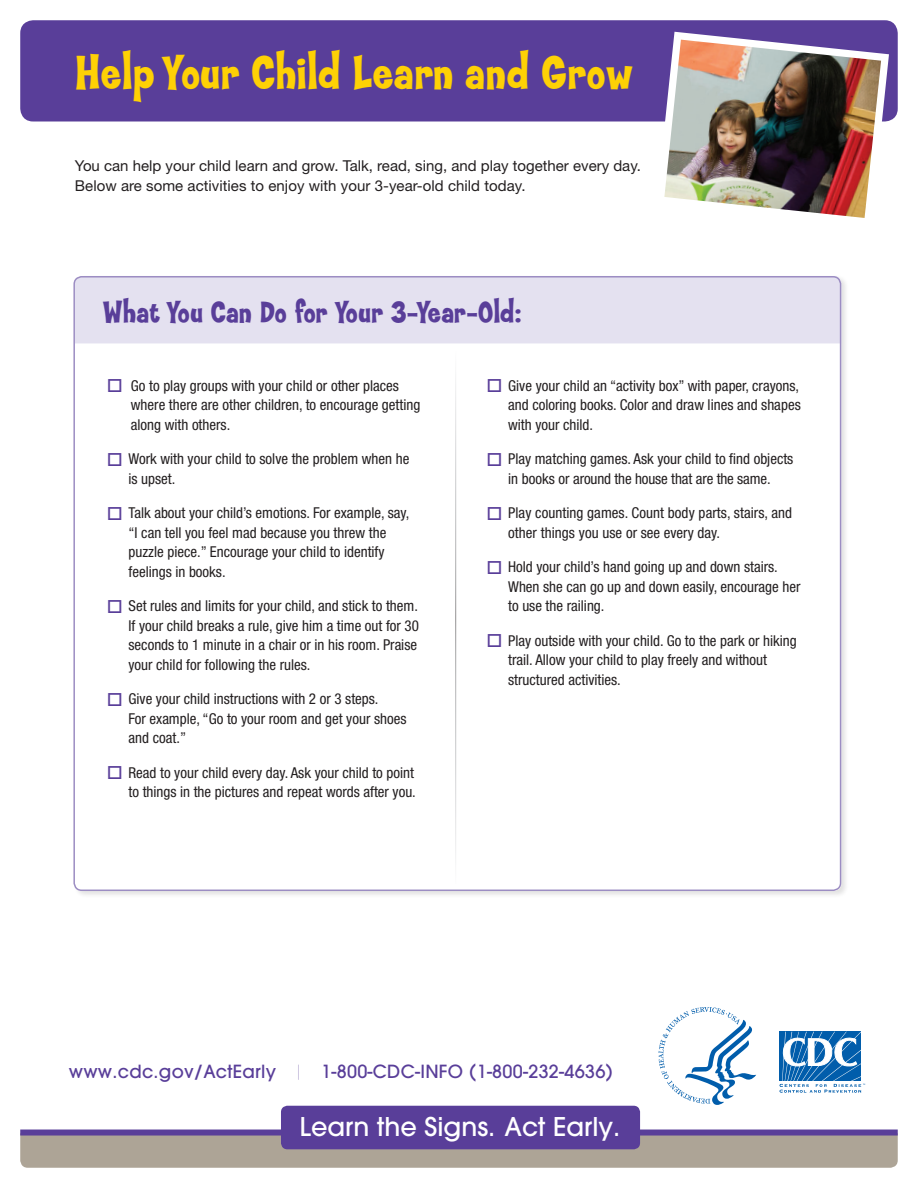
<style>
.page{position:relative;width:918px;height:1188px;background:#fff}
.page>*{position:absolute;margin:0;border:0;box-sizing:border-box;transform-origin:0 0}
.t1{font:800 49.35px "Coop";letter-spacing:.005em;color:#fed105}
.t2{font:800 31.5px "Coop";letter-spacing:.005em;color:#593e99}
.t3{font:500 25.65px "Avant Garde";color:#fff}
.t4{font:500 18px "Avant Garde";letter-spacing:.015em;color:#593e99}
.t5{font:condensed 15px/19.5px "Helvetica Neue";color:#231f20}
.t6{font:15px/19.5px "Helvetica Neue";color:#231f20}
.s1{color:#593e99}
.s2{font-weight:200;color:#9c8dc3}
</style>
<div class="page">
<div style="left:73px;top:274px;width:776px;height:625px;background:#231f20;opacity:.13"></div>
<div style="left:75px;top:276px;width:766px;height:615px;background:#fff;border-radius:8px"></div>
<div style="left:75px;top:276px;width:766px;height:67px;background:#e4e1f0"></div>
<div style="left:20px;top:20px;width:878px;height:102px;background:#593e99;border-radius:13px"></div>
<div style="left:20px;top:1136px;width:878px;height:32px;background:#ada496"></div>
<div style="left:20px;top:1130px;width:878px;height:6px;background:#593e99"></div>
<div style="left:281px;top:1106px;width:359px;height:43px;background:#593e99;border-radius:6px"></div>
<svg style="left:779px;top:1031px;width:82px;height:1px"></svg>
<svg style="left:779px;top:1032px;width:86px;height:61px"></svg>
<svg style="left:658px;top:1007px;width:98px;height:98px"></svg>
<svg style="left:656px;top:32px;width:233px;height:90px"></svg>
<img style="left:664px;top:40px;width:217px;height:178px">
<h1 class="t1" style="left:75px;top:45px;width:560px">Help Your Child Learn and Grow</h1>
<p class="t6" style="left:75px;top:156px;width:567px">You can help your child learn and grow. Talk, read, sing, and play together every day.<br>Below are some activities to enjoy with your 3-year-old child today.</p>
<p class="t2" style="left:103px;top:295px;width:420px">What You Can Do for Your 3-Year-Old:</p>
<p class="t5" style="left:131px;top:376px;width:291px;text-indent:-24px"><span class="s1">□</span> Go to play groups with your child or other places where there are other children, to encourage getting along with others.</p>
<p class="t5" style="left:129px;top:449px;width:282px;text-indent:-22px"><span class="s1">□</span> Work with your child to solve the problem when he is upset.</p>
<p class="t5" style="left:129px;top:503px;width:282px;text-indent:-22px"><span class="s1">□</span> Talk about your child’s emotions. For example, say, “I can tell you feel mad because you threw the puzzle piece.” Encourage your child to identify feelings in books.</p>
<p class="t5" style="left:129px;top:596px;width:292px;text-indent:-22px"><span class="s1">□</span> Set rules and limits for your child, and stick to them.<br>If your child breaks a rule, give him a time out for 30 seconds to 1 minute in a chair or in his room. Praise your child for following the rules.</p>
<p class="t5" style="left:129px;top:689px;width:280px;text-indent:-22px"><span class="s1">□</span> Give your child instructions with 2 or 3 steps.<br>For example, “Go to your room and get your shoes and coat.”</p>
<p class="t5" style="left:107px;top:763px;width:311px;text-align:right"><span class="s1">□</span> Read to your child every day. Ask your child to point to things in the pictures and repeat words after you.</p>
<p class="t5" style="left:508px;top:376px;width:294px;text-align:justify;text-indent:-22px"><span class="s1">□</span> Give your child an “activity box” with paper, crayons, and coloring books. Color and draw lines and shapes with your child.</p>
<p class="t5" style="left:487px;top:449px;width:308px;text-align:center"><span class="s1">□</span> Play matching games. Ask your child to find objects in books or around the house that are the same.</p>
<p class="t5" style="left:508px;top:503px;width:285px;text-indent:-22px"><span class="s1">□</span> Play counting games. Count body parts, stairs, and other things you use or see every day.</p>
<p class="t5" style="left:508px;top:557px;width:294px;text-indent:-22px"><span class="s1">□</span> Hold your child’s hand going up and down stairs.<br>When she can go up and down easily, encourage her to use the railing.</p>
<p class="t5" style="left:508px;top:631px;width:290px;text-indent:-22px"><span class="s1">□</span> Play outside with your child. Go to the park or hiking trail. Allow your child to play freely and without structured activities.</p>
<p class="t4" style="left:69px;top:1061px;width:546px">www.cdc.gov/ActEarly <span class="s2">|</span> 1-800-CDC-INFO (1-800-232-4636)</p>
<p class="t3" style="left:300px;top:1111px;width:322px">Learn the Signs. Act Early.</p>
</div>
